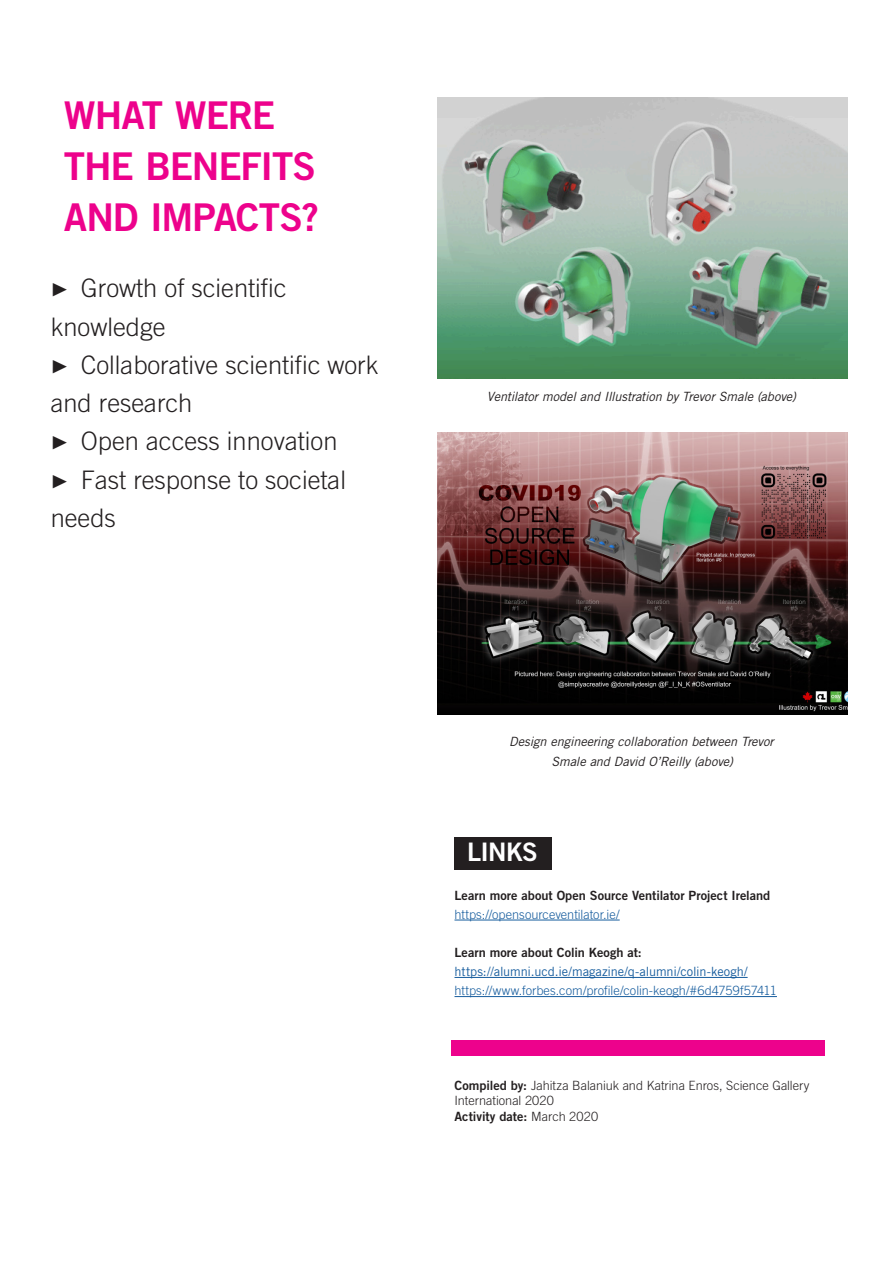
<style>
.page{position:relative;width:893px;height:1263px;background:#fff}
.page>*{position:absolute;margin:0;border:0;box-sizing:border-box;transform-origin:0 0}
.Smaller_title{font:38.25px "Trade Gothic LT Std Bd 2";letter-spacing:-.03em;color:#ed028c}
.t1{font:300 25.5px/38.2px "Trade Gothic LT Std";color:#231f20}
.t2{font:25.5px "Trade Gothic LT Std Bd 2";letter-spacing:-.035em;color:#fff}
.t3{font:italic 12.75px/19.2px "Trade Gothic LT Std";letter-spacing:-.01em;color:#231f20;text-align:center}
.t4{font:12.75px "Trade Gothic LT Std Bd 2";color:#231f20}
.t5{font:300 12.75px "Trade Gothic LT Std";color:#175d9e}
.t6{font:300 12.75px/15.3px "Trade Gothic LT Std";color:#231f20}
.t7{font:12.75px "Trade Gothic LT Std";letter-spacing:-.01em;color:#175d9e}
.s1{font-family:"Minion Pro";font-weight:400;font-size:28.5px}
.s2{font-family:"Trade Gothic LT Std Bd 2";font-weight:400}
.s3{font-family:"Trade Gothic LT Std";font-weight:300}
</style>
<div class="page">
<div style="left:454px;top:837px;width:98px;height:32px;background:#231f20"></div>
<hr style="left:454px;top:920px;width:166px;height:1px;background:#175d9e">
<hr style="left:454px;top:977px;width:294px;height:1px;background:#175d9e">
<hr style="left:454px;top:996px;width:323px;height:1px;background:#175d9e">
<img style="left:437px;top:432px;width:410px;height:282px">
<img style="left:437px;top:97px;width:410px;height:281px">
<div style="left:451px;top:1040px;width:373px;height:15px;background:#ed028c"></div>
<p class="Smaller_title" style="left:64px;top:92px;width:213px">WHAT WERE</p>
<p class="Smaller_title" style="left:64px;top:143px;width:254px">THE BENEFITS</p>
<p class="Smaller_title" style="left:64px;top:194px;width:257px">AND IMPACTS?</p>
<p class="t1" style="left:51px;top:269px;width:237px"><span class="s1">▶</span> Growth of scientific knowledge</p>
<p class="t1" style="left:51px;top:345px;width:329px"><span class="s1">▶</span> Collaborative scientific work and research</p>
<p class="t1" style="left:51px;top:422px;width:288px"><span class="s1">▶</span> Open access innovation</p>
<p class="t1" style="left:51px;top:460px;width:297px"><span class="s1">▶</span> Fast response to societal needs</p>
<p class="t3" style="left:487px;top:387px;width:311px">Ventilator model and Illustration by Trevor Smale (above)</p>
<p class="t3" style="left:509px;top:732px;width:266px">Design engineering collaboration between Trevor<br>Smale and David O’Reilly (above)</p>
<p class="t2" style="left:467px;top:836px;width:72px">LINKS</p>
<p class="t4" style="left:454px;top:887px;width:317px">Learn more about Open Source Ventilator Project Ireland</p>
<p class="t5" style="left:454px;top:907px;width:167px">https://opensourceventilator.ie/</p>
<p class="t4" style="left:454px;top:944px;width:189px">Learn more about Colin Keogh at:</p>
<p class="t7" style="left:454px;top:964px;width:295px">https://alumni.ucd.ie/magazine/q-alumni/colin-keogh/</p>
<p class="t5" style="left:454px;top:983px;width:324px">https://www.forbes.com/profile/colin-keogh/#6d4759f57411</p>
<p class="t6" style="left:454px;top:1078px;width:356px"><span class="s2">Compiled by:</span> Jahitza Balaniuk and Katrina Enros, Science Gallery<br>International 2020</p>
<p class="t4" style="left:454px;top:1108px;width:145px">Activity date: <span class="s3">March 2020</span></p>
</div>
